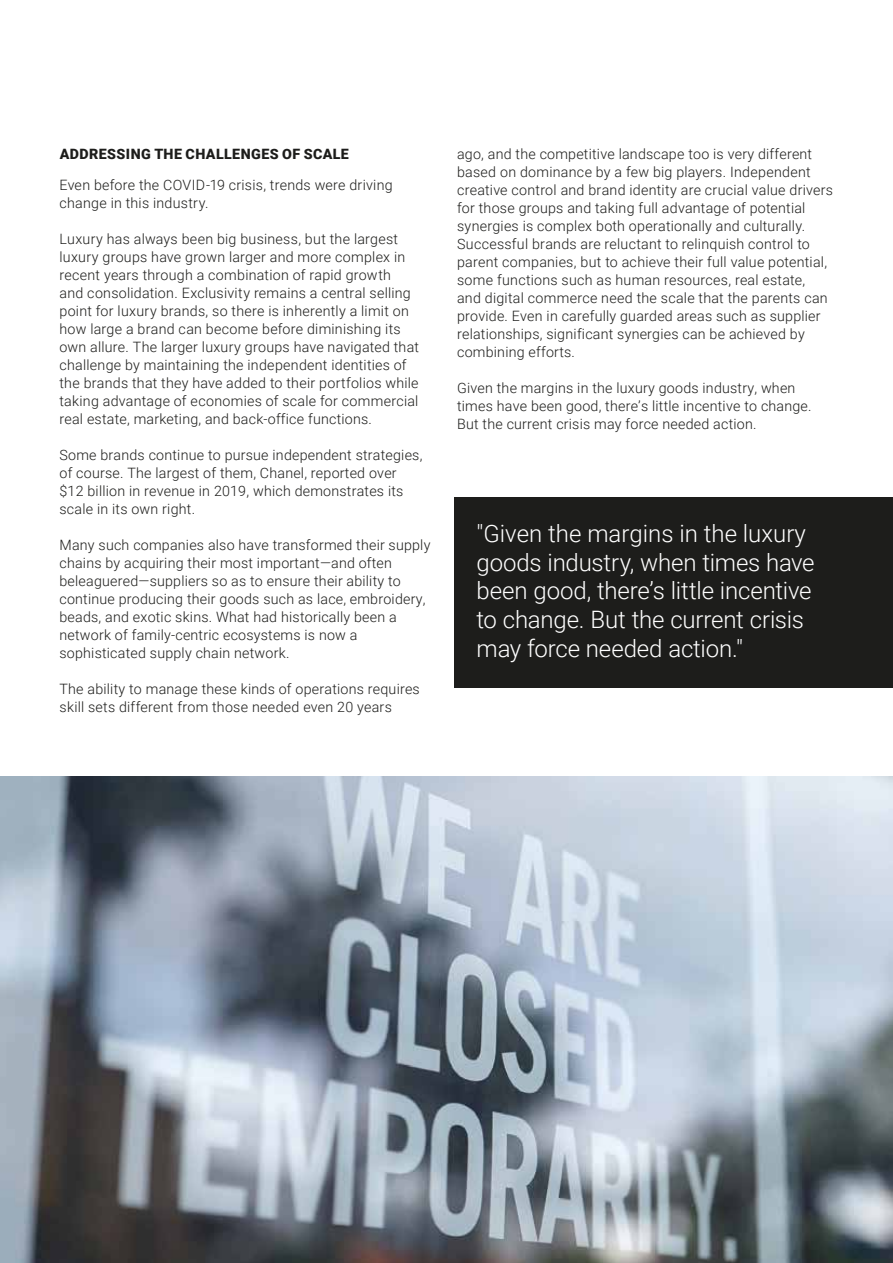
<style>
.page{position:relative;width:893px;height:1263px;background:#fff}
.page>*{position:absolute;margin:0;border:0;box-sizing:border-box;transform-origin:0 0}
.t1{font:300 24px/28.8px "Roboto";letter-spacing:-.005em;color:#fff}
.t2{font:300 14.25px/18px "Roboto";letter-spacing:.015em;color:#1d1d1b}
.t3{font:900 14.25px "Roboto";letter-spacing:.03em;color:#1d1d1b}
</style>
<div class="page">
<img style="left:0;top:776px;width:893px;height:487px">
<div style="left:454px;top:497px;width:439px;height:191px;background:#1d1d1b"></div>
<p class="t3" style="left:60px;top:144px;width:291px">ADDRESSING THE CHALLENGES OF SCALE</p>
<p class="t2" style="left:60px;top:175px;width:335px">Even before the COVID-19 crisis, trends were driving change in this industry.</p>
<p class="t2" style="left:60px;top:229px;width:361px">Luxury has always been big business, but the largest luxury groups have grown larger and more complex in recent years through a combination of rapid growth<br>and consolidation. Exclusivity remains a central selling point for luxury brands, so there is inherently a limit on how large a brand can become before diminishing its own allure. The larger luxury groups have navigated that challenge by maintaining the independent identities of the brands that they have added to their portfolios while taking advantage of economies of scale for commercial real estate, marketing, and back-office functions.</p>
<p class="t2" style="left:60px;top:445px;width:364px">Some brands continue to pursue independent strategies, of course. The largest of them, Chanel, reported over $12 billion in revenue in 2019, which demonstrates its scale in its own right.</p>
<p class="t2" style="left:60px;top:535px;width:372px">Many such companies also have transformed their supply chains by acquiring their most important—and often beleaguered—suppliers so as to ensure their ability to continue producing their goods such as lace, embroidery, beads, and exotic skins. What had historically been a network of family-centric ecosystems is now a sophisticated supply chain network.</p>
<p class="t2" style="left:60px;top:679px;width:362px">The ability to manage these kinds of operations requires skill sets different from those needed even 20 years</p>
<p class="t2" style="left:457px;top:144px;width:378px">ago, and the competitive landscape too is very different based on dominance by a few big players. Independent creative control and brand identity are crucial value drivers for those groups and taking full advantage of potential synergies is complex both operationally and culturally.<br>Successful brands are reluctant to relinquish control to parent companies, but to achieve their full value potential, some functions such as human resources, real estate,<br>and digital commerce need the scale that the parents can provide. Even in carefully guarded areas such as supplier relationships, significant synergies can be achieved by combining efforts.</p>
<p class="t2" style="left:457px;top:378px;width:356px">Given the margins in the luxury goods industry, when times have been good, there’s little incentive to change.<br>But the current crisis may force needed action.</p>
<h1 class="t1" style="left:477px;top:518px;width:340px">"Given the margins in the luxury goods industry, when times have been good, there’s little incentive to change. But the current crisis may force needed action."</h1>
</div>
